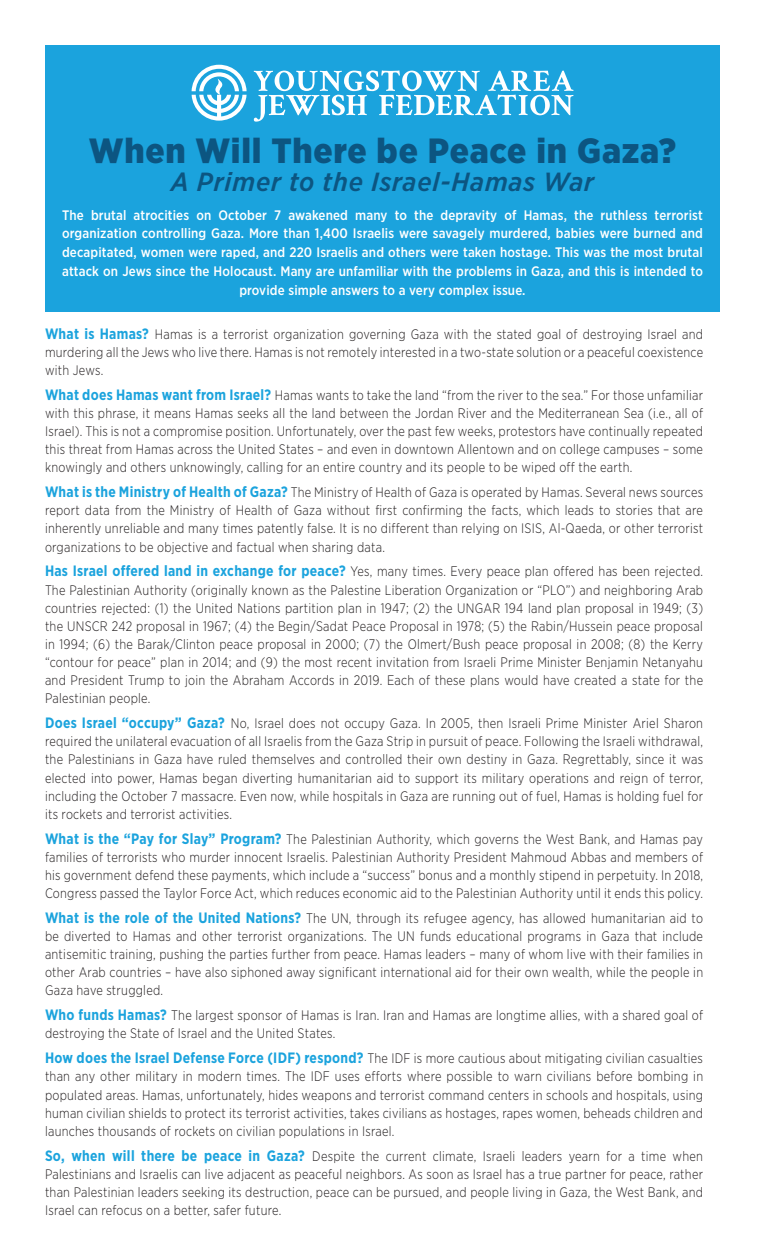
<style>
.page{position:relative;width:765px;height:1260px;background:#fff}
.page>*{position:absolute;margin:0;border:0;box-sizing:border-box;transform-origin:0 0}
.t1{font:900 35px "Gotham Narrow";letter-spacing:.02em;color:#0c5581}
.t2{font:italic 500 26.25px "Gotham Narrow";letter-spacing:.03em;color:#0c5581;scale:1.05 1}
.t3{font:300 13.75px/18.1px "Gotham Narrow";letter-spacing:.02em;color:#231f20;text-align:justify;scale:.93 1}
.t4{font:500 13.75px/18.8px "Gotham Narrow";letter-spacing:.01em;color:#fff;text-align:center}
.s1{font-weight:700;font-size:15px;color:#1ba3dd}
</style>
<div class="page">
<div style="left:45px;top:45px;width:675px;height:266px;background:#1ba3dd"></div>
<svg style="left:254px;top:70px;width:319px;height:51px"></svg>
<svg style="left:192px;top:65px;width:55px;height:56px"></svg>
<p class="t1" style="left:89px;top:128px;width:589px">When Will There be Peace in Gaza?</p>
<p class="t2" style="left:171px;top:165px;width:405px">A Primer to the Israel-Hamas War</p>
<p class="t4" style="left:62px;top:205px;width:642px">The brutal atrocities on October 7 awakened many to the depravity of Hamas, the ruthless terrorist organization controlling Gaza. More than 1,400 Israelis were savagely murdered, babies were burned and decapitated, women were raped, and 220 Israelis and others were taken hostage. This was the most brutal attack on Jews since the Holocaust. Many are unfamiliar with the problems in Gaza, and this is intended to provide simple answers to a very complex issue.</p>
<p class="t3" style="left:45px;top:324px;width:709px"><span class="s1">What is Hamas?</span> Hamas is a terrorist organization governing Gaza with the stated goal of destroying Israel and murdering all the Jews who live there. Hamas is not remotely interested in a two-state solution or a peaceful coexistence with Jews.</p>
<p class="t3" style="left:45px;top:386px;width:709px"><span class="s1">What does Hamas want from Israel?</span> Hamas wants to take the land “from the river to the sea.” For those unfamiliar with this phrase, it means Hamas seeks all the land between the Jordan River and the Mediterranean Sea (i.e., all of Israel). This is not a compromise position. Unfortunately, over the past few weeks, protestors have continually repeated this threat from Hamas across the United States – and even in downtown Allentown and on college campuses – some knowingly and others unknowingly, calling for an entire country and its people to be wiped off the earth.</p>
<p class="t3" style="left:45px;top:483px;width:709px"><span class="s1">What is the Ministry of Health of Gaza?</span> The Ministry of Health of Gaza is operated by Hamas. Several news sources report data from the Ministry of Health of Gaza without first confirming the facts, which leads to stories that are inherently unreliable and many times patently false. It is no different than relying on ISIS, Al-Qaeda, or other terrorist organizations to be objective and factual when sharing data.</p>
<p class="t3" style="left:45px;top:562px;width:709px"><span class="s1">Has Israel offered land in exchange for peace?</span> Yes, many times. Every peace plan offered has been rejected.<br>The Palestinian Authority (originally known as the Palestine Liberation Organization or “PLO”) and neighboring Arab countries rejected: (1) the United Nations partition plan in 1947; (2) the UNGAR 194 land plan proposal in 1949; (3) the UNSCR 242 proposal in 1967; (4) the Begin/Sadat Peace Proposal in 1978; (5) the Rabin/Hussein peace proposal in 1994; (6) the Barak/Clinton peace proposal in 2000; (7) the Olmert/Bush peace proposal in 2008; (8) the Kerry “contour for peace” plan in 2014; and (9) the most recent invitation from Israeli Prime Minister Benjamin Netanyahu and President Trump to join the Abraham Accords in 2019. Each of these plans would have created a state for the Palestinian people.</p>
<p class="t3" style="left:45px;top:714px;width:709px"><span class="s1">Does Israel “occupy” Gaza?</span> No, Israel does not occupy Gaza. In 2005, then Israeli Prime Minister Ariel Sharon required the unilateral evacuation of all Israelis from the Gaza Strip in pursuit of peace. Following the Israeli withdrawal, the Palestinians in Gaza have ruled themselves and controlled their own destiny in Gaza. Regrettably, since it was elected into power, Hamas began diverting humanitarian aid to support its military operations and reign of terror, including the October 7 massacre. Even now, while hospitals in Gaza are running out of fuel, Hamas is holding fuel for its rockets and terrorist activities.</p>
<p class="t3" style="left:45px;top:829px;width:709px"><span class="s1">What is the “Pay for Slay” Program?</span> The Palestinian Authority, which governs the West Bank, and Hamas pay families of terrorists who murder innocent Israelis. Palestinian Authority President Mahmoud Abbas and members of his government defend these payments, which include a “success” bonus and a monthly stipend in perpetuity. In 2018, Congress passed the Taylor Force Act, which reduces economic aid to the Palestinian Authority until it ends this policy.</p>
<p class="t3" style="left:45px;top:909px;width:709px"><span class="s1">What is the role of the United Nations?</span> The UN, through its refugee agency, has allowed humanitarian aid to be diverted to Hamas and other terrorist organizations. The UN funds educational programs in Gaza that include antisemitic training, pushing the parties further from peace. Hamas leaders – many of whom live with their families in other Arab countries – have also siphoned away significant international aid for their own wealth, while the people in Gaza have struggled.</p>
<p class="t3" style="left:45px;top:1006px;width:709px"><span class="s1">Who funds Hamas?</span> The largest sponsor of Hamas is Iran. Iran and Hamas are longtime allies, with a shared goal of destroying the State of Israel and the United States.</p>
<p class="t3" style="left:45px;top:1049px;width:709px"><span class="s1">How does the Israel Defense Force (IDF) respond?</span> The IDF is more cautious about mitigating civilian casualties than any other military in modern times. The IDF uses efforts where possible to warn civilians before bombing in populated areas. Hamas, unfortunately, hides weapons and terrorist command centers in schools and hospitals, using human civilian shields to protect its terrorist activities, takes civilians as hostages, rapes women, beheads children and launches thousands of rockets on civilian populations in Israel.</p>
<p class="t3" style="left:45px;top:1146px;width:709px"><span class="s1">So, when will there be peace in Gaza?</span> Despite the current climate, Israeli leaders yearn for a time when Palestinians and Israelis can live adjacent as peaceful neighbors. As soon as Israel has a true partner for peace, rather than Palestinian leaders seeking its destruction, peace can be pursued, and people living in Gaza, the West Bank, and Israel can refocus on a better, safer future.</p>
</div>
